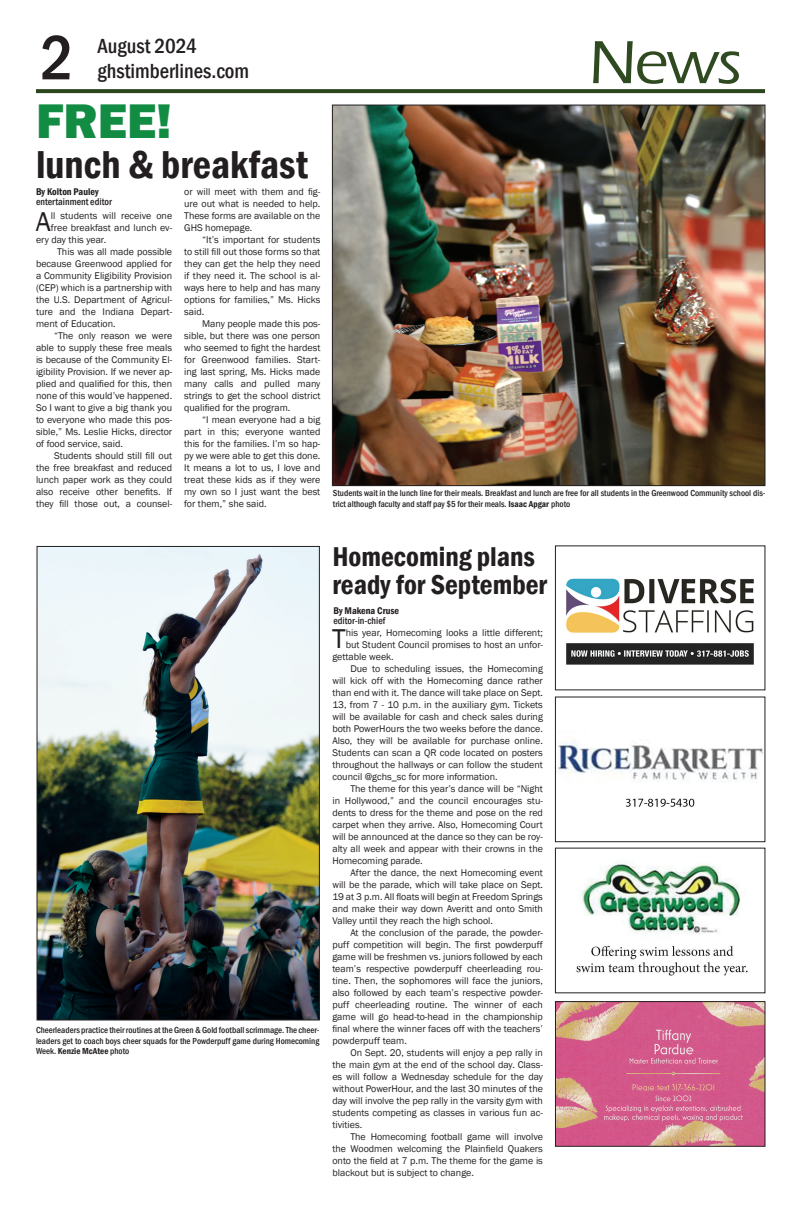
<style>
.page{position:relative;width:801px;height:1224px;background:#fff}
.page>*{position:absolute;margin:0;border:0;box-sizing:border-box;transform-origin:0 0}
.t1{font:500 condensed 65px "Franklin Gothic";color:#231f20}
.t2{font:500 63px "Eras ITC";color:#2f4a21}
.t3{font:800 50px "Franklin Gothic";color:#128b43}
.t4{font:600 condensed 40px "Franklin Gothic";color:#231f20}
.t5{font:600 condensed 28px "Franklin Gothic";color:#231f20}
.t6{font:28px "Franklin Gothic";color:#231f20}
.t7{font:500 condensed 21px "Franklin Gothic";color:#231f20}
.t8{font:10px/12px "Franklin Gothic";color:#231f20;text-align:justify}
.t9{font:500 condensed 10px "Franklin Gothic";color:#231f20}
.t10{font:600 condensed 10px "Franklin Gothic";color:#231f20}
.t11{font:500 condensed 9px/10.8px "Franklin Gothic";color:#231f20}
.s1{font-weight:600}
</style>
<div class="page">
<svg style="left:36px;top:89px;width:729px;height:4px;background:#314b23"></svg>
<img style="left:334px;top:107px;width:430px;height:377px">
<img style="left:566px;top:578px;width:188px;height:87px">
<img style="left:557px;top:741px;width:206px;height:66px">
<div style="left:555px;top:696px;width:210px;height:146px;border:1px solid #231f20"></div>
<img style="left:570px;top:860px;width:180px;height:134px">
<img style="left:557px;top:1003px;width:207px;height:142px">
<div style="left:555px;top:1001px;width:211px;height:146px;border:1px solid #231f20"></div>
<img style="left:39px;top:548px;width:279px;height:470px">
<div style="left:37px;top:546px;width:283px;height:474px;border:1px solid #231f20"></div>
<p class="t1" style="left:40px;top:15px;width:35px">2</p>
<p class="t7" style="left:97px;top:32px;width:101px">August 2024</p>
<p class="t7" style="left:97px;top:57px;width:153px">ghstimberlines.com</p>
<p class="t3" style="left:36px;top:88px;width:137px">FREE!</p>
<p class="t4" style="left:36px;top:137px;width:273px">lunch &amp; breakfast</p>
<p class="t10" style="left:36px;top:185px;width:64px">By Kolton Pauley</p>
<p class="t9" style="left:36px;top:195px;width:77px">entertainment editor</p>
<p class="t6" style="left:36px;top:204px;width:17px">A</p>
<p class="t8" style="left:51px;top:210px;width:123px">ll students will receive one</p>
<p class="t8" style="left:51px;top:222px;width:123px">free breakfast and lunch ev-</p>
<p class="t8" style="left:36px;top:234px;width:72px">ery day this year.</p>
<p class="t8" style="left:36px;top:246px;width:138px;text-indent:21px">This was all made possible because Greenwood applied for a Community Eligibility Provision (CEP) which is a partnership with the U.S. Department of Agricul&shy;ture and the Indiana Depart&shy;ment of Education.</p>
<p class="t8" style="left:36px;top:330px;width:138px;text-indent:18px">“The only reason we were able to supply these free meals is because of the Community El&shy;igibility Provision. If we never ap&shy;plied and qualified for this, then none of this would’ve happened.<br>So I want to give a big thank you to everyone who made this pos&shy;sible,” Ms. Leslie Hicks, director of food service, said.</p>
<p class="t8" style="left:36px;top:450px;width:138px;text-indent:18px">Students should still fill out the free breakfast and reduced lunch paper work as they could also receive other benefits. If they fill those out, a counsel-</p>
<p class="t8" style="left:184px;top:186px;width:138px">or will meet with them and fig&shy;ure out what is needed to help.<br>These forms are available on the GHS homepage.</p>
<p class="t8" style="left:184px;top:234px;width:138px;text-indent:18px">“It’s important for students to still fill out those forms so that they can get the help they need if they need it. The school is al&shy;ways here to help and has many options for families,” Ms. Hicks said.</p>
<p class="t8" style="left:184px;top:318px;width:138px;text-indent:18px">Many people made this pos&shy;sible, but there was one person who seemed to fight the hardest for Greenwood families. Start&shy;ing last spring, Ms. Hicks made many calls and pulled many strings to get the school district qualified for the program.</p>
<p class="t8" style="left:184px;top:414px;width:138px;text-indent:18px">“I mean everyone had a big part in this; everyone wanted this for the families. I’m so hap&shy;py we were able to get this done.<br>It means a lot to us, I love and treat these kids as if they were my own so I just want the best for them,” she said.</p>
<p class="t11" style="left:36px;top:1024px;width:285px;text-align:justify">Cheerleaders practice their routines at the Green &amp; Gold football scrimmage. The cheer&shy;leaders get to coach boys cheer squads for the Powderpuff game during Homecoming Week. <span class="s1">Kenzie McAtee</span> photo</p>
<p class="t2" style="left:589px;top:27px;width:154px">News</p>
<p class="t11" style="left:333px;top:488px;width:434px">Students wait in the lunch line for their meals. Breakfast and lunch are free for all students in the Greenwood Community school dis&shy;trict although faculty and staff pay $5 for their meals. <span class="s1">Isaac Apgar</span> photo</p>
<p class="t5" style="left:332px;top:538px;width:204px">Homecoming plans</p>
<p class="t5" style="left:332px;top:566px;width:216px">ready for September</p>
<p class="t6" style="left:332px;top:621px;width:15px">T</p>
<p class="t8" style="left:346px;top:627px;width:199px">his year, Homecoming looks a little different;</p>
<p class="t10" style="left:333px;top:604px;width:67px">By Makena Cruse</p>
<p class="t9" style="left:333px;top:614px;width:53px">editor-in-chief</p>
<p class="t8" style="left:346px;top:639px;width:199px">but Student Council promises to host an unfor-</p>
<p class="t8" style="left:332px;top:651px;width:63px">gettable week.</p>
<p class="t8" style="left:332px;top:663px;width:212px;text-indent:18px">Due to scheduling issues, the Homecoming will kick off with the Homecoming dance rather than end with it. The dance will take place on Sept.<br>13, from 7 - 10 p.m. in the auxiliary gym. Tickets will be available for cash and check sales during both PowerHours the two weeks before the dance.<br>Also, they will be available for purchase online.<br>Students can scan a QR code located on posters throughout the hallways or can follow the student council @gchs_sc for more information.</p>
<p class="t8" style="left:332px;top:783px;width:212px;text-indent:18px">The theme for this year’s dance will be “Night in Hollywood,” and the council encourages stu&shy;dents to dress for the theme and pose on the red carpet when they arrive. Also, Homecoming Court will be announced at the dance so they can be roy&shy;alty all week and appear with their crowns in the Homecoming parade.</p>
<p class="t8" style="left:332px;top:867px;width:212px;text-indent:18px">After the dance, the next Homecoming event will be the parade, which will take place on Sept.<br>19 at 3 p.m. All floats will begin at Freedom Springs and make their way down Averitt and onto Smith Valley until they reach the high school.</p>
<p class="t8" style="left:332px;top:927px;width:212px;text-indent:18px">At the conclusion of the parade, the powder&shy;puff competition will begin. The first powderpuff game will be freshmen vs. juniors followed by each team’s respective powderpuff cheerleading rou&shy;tine. Then, the sophomores will face the juniors, also followed by each team’s respective powder&shy;puff cheerleading routine. The winner of each game will go head-to-head in the championship final where the winner faces off with the teachers’ powderpuff team.</p>
<p class="t8" style="left:332px;top:1047px;width:212px;text-indent:18px">On Sept. 20, students will enjoy a pep rally in the main gym at the end of the school day. Class&shy;es will follow a Wednesday schedule for the day without PowerHour, and the last 30 minutes of the day will involve the pep rally in the varsity gym with students competing as classes in various fun ac&shy;tivities.</p>
<p class="t8" style="left:332px;top:1131px;width:212px;text-indent:18px">The Homecoming football game will involve the Woodmen welcoming the Plainfield Quakers onto the field at 7 p.m. The theme for the game is blackout but is subject to change.</p>
</div>
